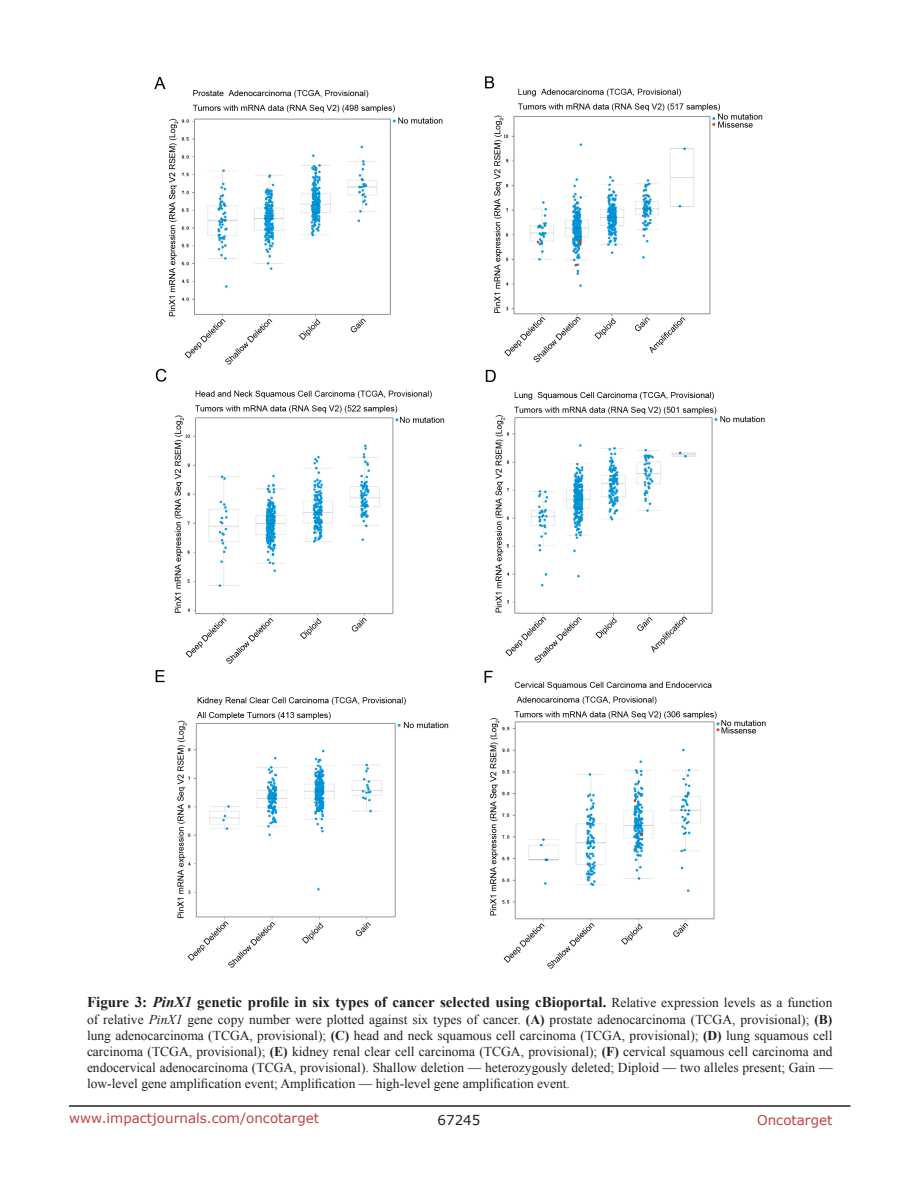
<style>
.page{position:relative;width:918px;height:1188px;background:#fff}
.page>*{position:absolute;margin:0;border:0;box-sizing:border-box;transform-origin:0 0}
.figuretext{font:700 15px "Times New Roman";color:#231f20}
.figuretext-2{font:13.5px/16.2px "Times New Roman";color:#231f20;text-align:justify}
.t1{font:13.5px "Verdana";color:#c24141}
.t2{font:13.5px "Verdana";color:#231f20}
.s1{font-style:italic}
.s2{font-weight:400;font-size:13.5px}
.s3{font-weight:700}
</style>
<div class="page">
<hr style="left:69px;top:1105px;width:781px;height:2px;background:#231f20">
<img style="left:154px;top:76px;width:612px;height:893px">
<p class="figuretext" style="left:87px;top:992px;width:747px">Figure 3: <span class="s1">PinX1</span> genetic profile in six types of cancer selected using cBioportal. <span class="s2">Relative expression levels as a function</span></p>
<p class="figuretext-2" style="left:87px;top:1011px;width:747px">of relative <span class="s1">PinX1</span> gene copy number were plotted against six types of cancer. <span class="s3">(A)</span> prostate adenocarcinoma (TCGA, provisional); <span class="s3">(B) </span>lung adenocarcinoma (TCGA, provisional); <span class="s3">(C)</span> head and neck squamous cell carcinoma (TCGA, provisional); <span class="s3">(D)</span> lung squamous cell carcinoma (TCGA, provisional); <span class="s3">(E)</span> kidney renal clear cell carcinoma (TCGA, provisional); <span class="s3">(F)</span> cervical squamous cell carcinoma and endocervical adenocarcinoma (TCGA, provisional). Shallow deletion — heterozygously deleted; Diploid — two alleles present; Gain — low-level gene amplification event; Amplification — high-level gene amplification event.</p>
<p class="t1" style="left:69px;top:1109px;width:252px">www.impactjournals.com/oncotarget</p>
<p class="t2" style="left:438px;top:1111px;width:44px">67245</p>
<p class="t1" style="left:757px;top:1111px;width:77px">Oncotarget</p>
</div>
